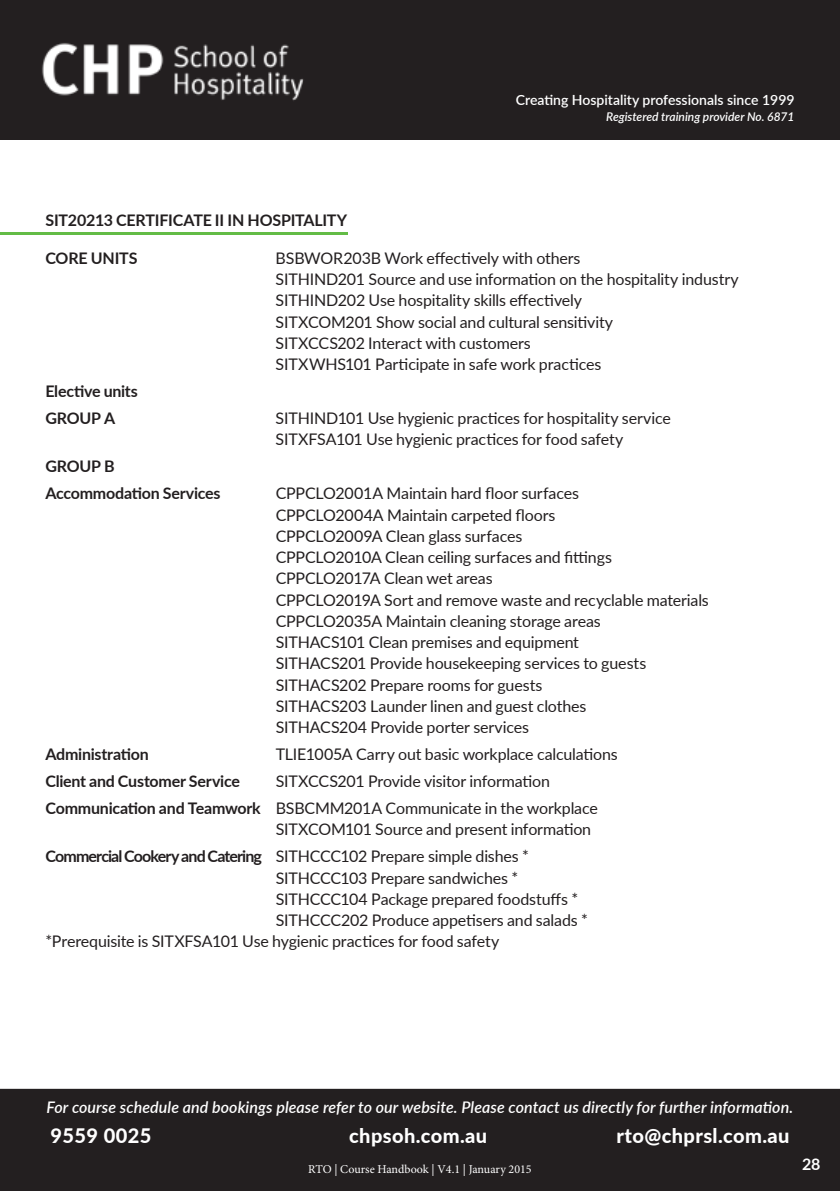
<style>
.page{position:relative;width:840px;height:1191px;background:#fff}
.page>*{position:absolute;margin:0;border:0;box-sizing:border-box;transform-origin:0 0}
.t1{font:800 20px "Lato";letter-spacing:.02em;color:#fff}
.t2{font:16px/21.2px "Lato";letter-spacing:-.01em;color:#231f20}
.t3{font:700 16px/27px "Lato";letter-spacing:-.015em;color:#231f20}
.t4{font:italic 600 16px "Lato";letter-spacing:.005em;color:#fff}
.t5{font:700 16px "Lato";color:#fff}
.t6{font:600 14px "Lato";color:#fff}
.t7{font:12px "Minion Pro";letter-spacing:-.005em;color:#fff}
.t8{font:italic 600 12px "Lato";color:#fff}
.s1{font-weight:700}
</style>
<div class="page">
<hr style="left:0;top:232px;width:347px;height:3px;background:#63bc46">
<div style="left:0;top:0;width:839px;height:139px;background:#231f20"></div>
<img style="left:42px;top:43px;width:262px;height:58px">
<div style="left:0;top:1089px;width:839px;height:102px;background:#231f20"></div>
<p class="t6" style="left:515px;top:90px;width:280px">Creating Hospitality professionals since 1999</p>
<p class="t8" style="left:606px;top:108px;width:190px">Registered training provider No. 6871</p>
<p class="t3" style="left:45px;top:205px;width:303px">SIT20213 CERTIFICATE II IN HOSPITALITY</p>
<p class="t3" style="left:45px;top:244px;width:93px">CORE UNITS</p>
<p class="t2" style="left:275px;top:247px;width:464px">BSBWOR203B Work effectively with others<br>SITHIND201 Source and use information on the hospitality industry SITHIND202 Use hospitality skills effectively<br>SITXCOM 201 Show social and cultural sensitivity<br>SITXCCS202 Interact with customers<br>SITXWHS101 Participate in safe work practices</p>
<p class="t3" style="left:45px;top:377px;width:94px">Elective units<br>GROUP A</p>
<p class="t2" style="left:275px;top:407px;width:396px">SITHIND101 Use hygienic practices for hospitality service<br>SITXFSA101 Use hygienic practices for food safety</p>
<p class="t3" style="left:45px;top:452px;width:177px">GROUP B<br>Accommodation Services</p>
<p class="t2" style="left:275px;top:482px;width:434px">CPPCLO2001A Maintain hard floor surfaces<br>CPPCLO2004A M aintain carpeted floors<br>CPPCLO2009A Clean glass surfaces<br>CPPCLO2010A Clean ceiling surfaces and fittings CPPCLO2017A Clean wet areas<br>CPPCLO2019A Sort and remove waste and recyclable materials CPPCLO2035A Maintain cleaning storage areas<br>SITHACS101 Clean premises and equipment<br>SITHACS201 Provide housekeeping services to guests SITHACS202 Prepare rooms for guests<br>SITHACS203 Launder linen and guest clothes<br>SITHACS204 Provide porter services</p>
<p class="t3" style="left:45px;top:740px;width:105px">Administration</p>
<p class="t2" style="left:275px;top:743px;width:343px">TLIE1005A Carry out basic workplace calculations</p>
<p class="t3" style="left:45px;top:767px;width:196px">Client and Customer Service</p>
<p class="t2" style="left:45px;top:767px;width:553px;line-height:27px;text-indent:230px">SITXCCS201 Provide visitor information<br><span class="s1">Communication and Teamwork</span> BSBCMM 201A Communicate in the workplace</p>
<p class="t2" style="left:45px;top:815px;width:547px;line-height:27px;text-indent:230px">SITXCOM101 Source and present information<br><span class="s1">Commercial Cookery and Catering</span> SITHCCC102 Prepare simple dishes *</p>
<p class="t2" style="left:275px;top:866px;width:244px">SITHCCC103 Prepare sandwiches *</p>
<p class="t2" style="left:275px;top:887px;width:304px">SITHCCC104 Package prepared foodstuffs *</p>
<p class="t2" style="left:275px;top:909px;width:313px">SITHCCC202 Produce appetisers and salads *</p>
<p class="t2" style="left:45px;top:930px;width:455px">*Prerequisite is SITXFSA101 Use hygienic practices for food safety</p>
<p class="t4" style="left:47px;top:1095px;width:747px">For course schedule and bookings please refer to our website. Please contact us directly for further information.</p>
<p class="t1" style="left:50px;top:1120px;width:102px">9559 0025</p>
<p class="t1" style="left:349px;top:1120px;width:139px">chpsoh.com.au</p>
<p class="t1" style="left:616px;top:1120px;width:174px">rto@chprsl.com.au</p>
<p class="t7" style="left:308px;top:1160px;width:225px">RTO | Course Handbook | V4.1 | January 2015</p>
<p class="t7" style="left:261px;top:1160px;width:319px">RTO | ADM Handbooks | Course Handbook | V4.1 | January 2015</p>
<p class="t5" style="left:801px;top:1151px;width:20px">28</p>
</div>
